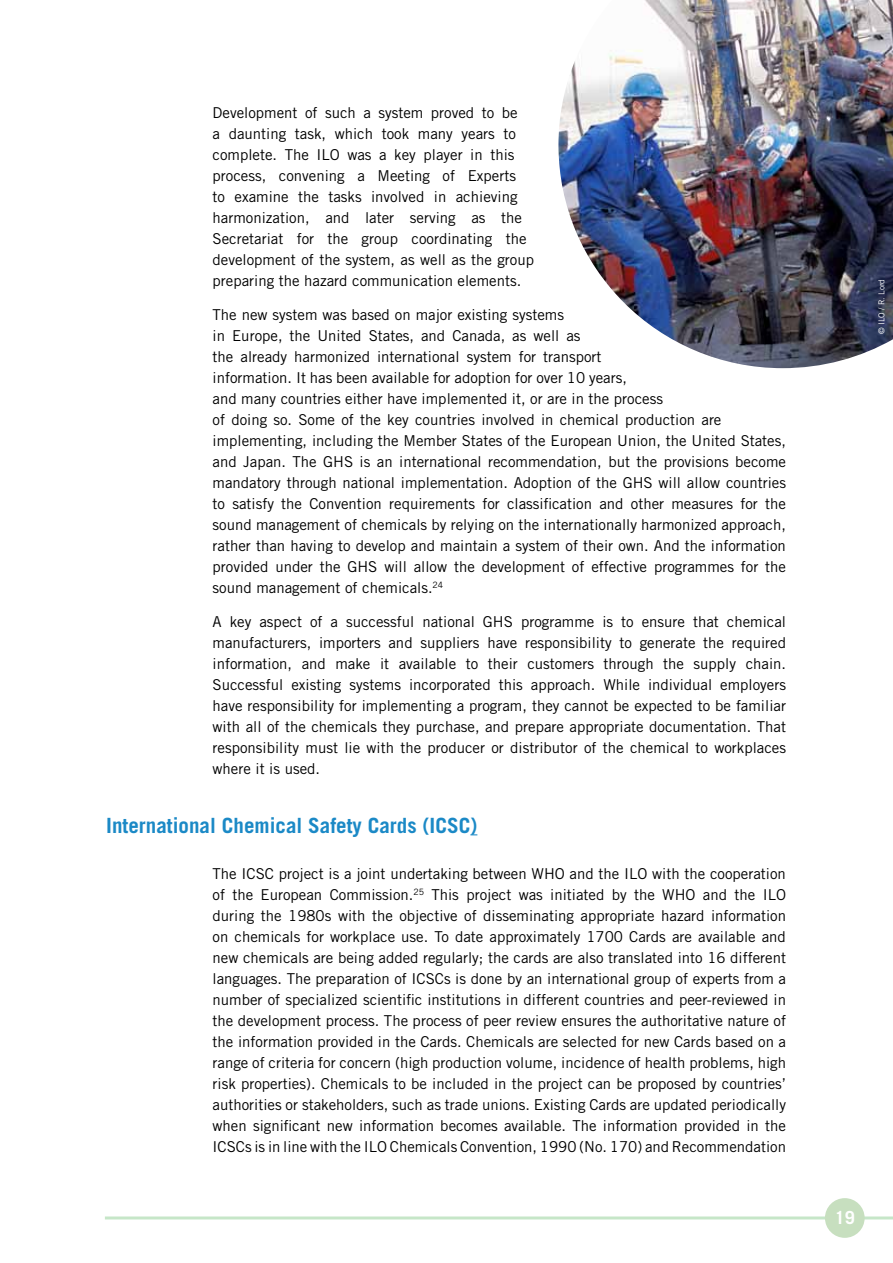
<style>
.page{position:relative;width:893px;height:1263px;background:#fff}
.page>*{position:absolute;margin:0;border:0;box-sizing:border-box;transform-origin:0 0}
.t1{font:700 21px "Trade Gothic";color:#1b89c6}
.t2{font:700 18px "Trade Gothic";color:#fff}
.t3{font:15px/21px "Trade Gothic";color:#000}
.t4{font:8.25px "Trade Gothic";letter-spacing:-.01em;color:#fff}
</style>
<div class="page">
<hr style="left:105px;top:1216px;width:788px;height:3px;background:#41ad49">
<div style="left:825px;top:1198px;width:40px;height:40px;background:#c7dfbf;border-radius:50%"></div>
<img style="left:558px;top:0;width:335px;height:368px">
<p class="t3" style="left:213px;top:102px;width:323px">Development of such a system proved to be<br>a daunting task, which took many years to complete. The ILO was a key player in this process, convening a Meeting of Experts<br>to examine the tasks involved in achieving harmonization, and later serving as the Secretariat for the group coordinating the development of the system, as well as the group preparing the hazard communication elements.</p>
<p class="t3" style="left:213px;top:304px;width:575px">The new system was based on major existing systems<br>in Europe, the United States, and Canada, as well as<br>the already harmonized international system for transport<br>information. It has been available for adoption for over 10 years,<br>and many countries either have implemented it, or are in the process<br>of doing so. Some of the key countries involved in chemical production are implementing, including the Member States of the European Union, the United States, and Japan. The GHS is an international recommendation, but the provisions become mandatory through national implementation. Adoption of the GHS will allow countries to satisfy the Convention requirements for classification and other measures for the sound management of chemicals by relying on the internationally harmonized approach, rather than having to develop and maintain a system of their own. And the information provided under the GHS will allow the development of effective programmes for the sound management of chemicals.<sup>24</sup></p>
<p class="t3" style="left:213px;top:610px;width:575px;text-align:justify">A key aspect of a successful national GHS programme is to ensure that chemical manufacturers, importers and suppliers have responsibility to generate the required information, and make it available to their customers through the supply chain.<br>Successful existing systems incorporated this approach. While individual employers have responsibility for implementing a program, they cannot be expected to be familiar with all of the chemicals they purchase, and prepare appropriate documentation. That responsibility must lie with the producer or distributor of the chemical to workplaces where it is used.</p>
<h1 class="t1" style="left:106px;top:812px;width:373px">International Chemical Safety Cards (ICSC)</h1>
<p class="t3" style="left:213px;top:863px;width:575px;text-align:justify">The ICSC project is a joint undertaking between WHO and the ILO with the cooperation of the European Commission.<sup>25</sup> This project was initiated by the WHO and the ILO during the 1980s with the objective of disseminating appropriate hazard information on chemicals for workplace use. To date approximately 1700 Cards are available and new chemicals are being added regularly; the cards are also translated into 16 different languages. The preparation of ICSCs is done by an international group of experts from a number of specialized scientific institutions in different countries and peer-reviewed in the development process. The process of peer review ensures the authoritative nature of the information provided in the Cards. Chemicals are selected for new Cards based on a range of criteria for concern (high production volume, incidence of health problems, high risk properties). Chemicals to be included in the project can be proposed by countries’ authorities or stakeholders, such as trade unions. Existing Cards are updated periodically when significant new information becomes available. The information provided in the ICSCs is in line with the ILO Chemicals Convention, 1990 (No. 170) and Recommendation</p>
<p class="t4" style="left:877px;top:334px;width:56px;rotate:-90deg">© ILO / R. Lord</p>
<p class="t2" style="left:835px;top:1206px;width:22px">19</p>
</div>
